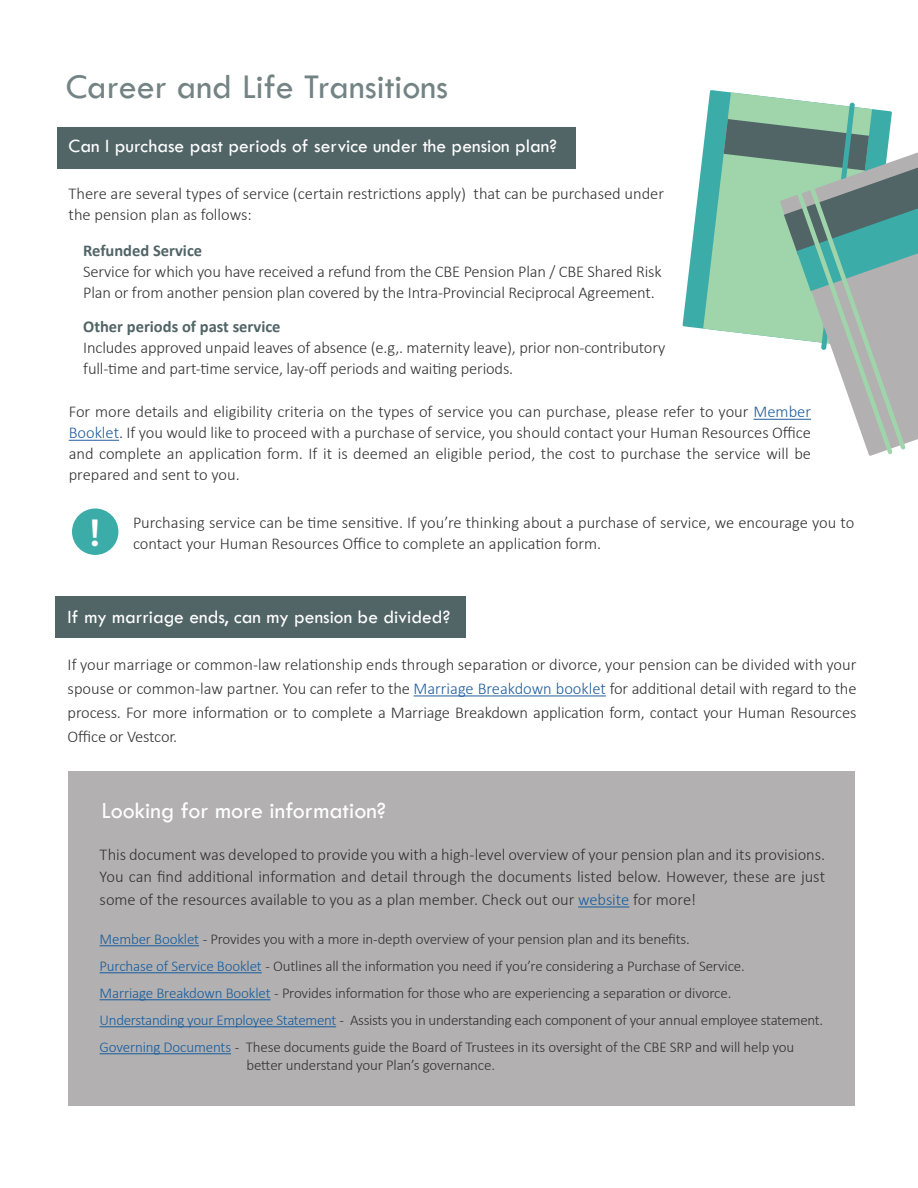
<style>
.page{position:relative;width:918px;height:1188px;background:#fff}
.page>*{position:absolute;margin:0;border:0;box-sizing:border-box;transform-origin:0 0}
.t1{font:500 39px "Choplin";color:#fff}
.t2{font:36px "Tw Cen";color:#516466}
.t3{font:24px "Tw Cen";color:#fff}
.t4{font:19.5px "Tw Cen";color:#fff}
.t5{font:300 16.5px/21px "Calibri";letter-spacing:-.01em;color:#333}
.t6{font:700 16.5px "Calibri";color:#516466}
.t7{font:300 15px/27px "Calibri";letter-spacing:-.01em;color:#333}
.s1{font-weight:700;color:#516466}
.s2{color:#215e9e}
.s3{color:#175d9e}
</style>
<div class="page">
<div style="left:57px;top:128px;width:519px;height:41px;background:#516466"></div>
<svg style="left:683px;top:90px;width:44px;height:239px"></svg>
<svg style="left:703px;top:92px;width:215px;height:364px"></svg>
<hr style="left:754px;top:419px;width:57px;height:1px;background:#215e9e">
<hr style="left:69px;top:440px;width:50px;height:1px;background:#215e9e">
<div style="left:55px;top:597px;width:410px;height:41px;background:#516466"></div>
<hr style="left:414px;top:696px;width:192px;height:1px;background:#215e9e">
<div style="left:69px;top:771px;width:786px;height:334px;background:#b2b0b1"></div>
<hr style="left:578px;top:907px;width:51px;height:1px;background:#175d9e">
<hr style="left:100px;top:945px;width:99px;height:1px;background:#175d9e">
<hr style="left:100px;top:972px;width:162px;height:1px;background:#175d9e">
<hr style="left:100px;top:999px;width:171px;height:1px;background:#175d9e">
<hr style="left:100px;top:1026px;width:236px;height:1px;background:#175d9e">
<hr style="left:100px;top:1053px;width:131px;height:1px;background:#175d9e">
<div style="left:72px;top:508px;width:46px;height:47px;background:#3baca7;border-radius:50%"></div>
<h2 class="t2" style="left:65px;top:65px;width:385px">Career and Life Transitions</h2>
<p class="t4" style="left:69px;top:134px;width:490px">Can I purchase past periods of service under the pension plan?</p>
<p class="t5" style="left:69px;top:183px;width:597px">There are several types of service (certain restrictions apply) that can be purchased under the pension plan as follows:</p>
<p class="t6" style="left:83px;top:240px;width:121px">Refunded Service</p>
<p class="t5" style="left:83px;top:261px;width:580px">Service for which you have received a refund from the CBE Pension Plan / CBE Shared Risk<br>Plan or from another pension plan covered by the Intra-Provincial Reciprocal Agreement.</p>
<p class="t5" style="left:83px;top:316px;width:584px"><span class="s1">Other periods of past service<br></span>Includes approved unpaid leaves of absence (e.g,. maternity leave), prior non-contributory full-time and part-time service, lay-off periods and waiting periods.</p>
<p class="t5" style="left:69px;top:401px;width:744px;text-align:justify">For more details and eligibility criteria on the types of service you can purchase, please refer to your <span class="s2">Member Booklet</span>. If you would like to proceed with a purchase of service, you should contact your Human Resources Office and complete an application form. If it is deemed an eligible period, the cost to purchase the service will be prepared and sent to you.</p>
<p class="t1" style="left:90px;top:510px;width:12px">!</p>
<p class="t5" style="left:133px;top:512px;width:723px">Purchasing service can be time sensitive. If you’re thinking about a purchase of service, we encourage you to</p>
<p class="t5" style="left:133px;top:533px;width:470px">contact your Human Resources Office to complete an application form.</p>
<p class="t4" style="left:68px;top:605px;width:384px">If my marriage ends, can my pension be divided?</p>
<p class="t5" style="left:68px;top:652px;width:790px;line-height:24px;text-align:justify">If your marriage or common-law relationship ends through separation or divorce, your pension can be divided with your spouse or common-law partner. You can refer to the <span class="s2">Marriage Breakdown booklet</span> for additional detail with regard to the process. For more information or to complete a Marriage Breakdown application form, contact your Human Resources Office or Vestcor.</p>
<p class="t3" style="left:102px;top:796px;width:286px">Looking for more information?</p>
<p class="t5" style="left:100px;top:843px;width:727px;line-height:22.5px;text-align:justify">This document was developed to provide you with a high-level overview of your pension plan and its provisions.<br>You can find additional information and detail through the documents listed below. However, these are just some of the resources available to you as a plan member. Check out our <span class="s3">website</span> for more!</p>
<p class="t7" style="left:100px;top:925px;width:647px"><span class="s3">Member Booklet</span> - Provides you with a more in-depth overview of your pension plan and its benefits.<br><span class="s3">Purchase of Service Booklet</span> - Outlines all the information you need if you’re considering a Purchase of Service.<br><span class="s3">Marriage Breakdown Booklet</span> - Provides information for those who are experiencing a separation or divorce.</p>
<p class="t7" style="left:100px;top:1006px;width:725px"><span class="s3">Understanding your Employee Statement</span> - Assists you in understanding each component of your annual employee statement.<br><span class="s3">Governing Documents</span> - These documents guide the Board of Trustees in its oversight of the CBE SRP and will help you</p>
<p class="t7" style="left:246px;top:1051px;width:250px">better understand your Plan’s governance.</p>
</div>
